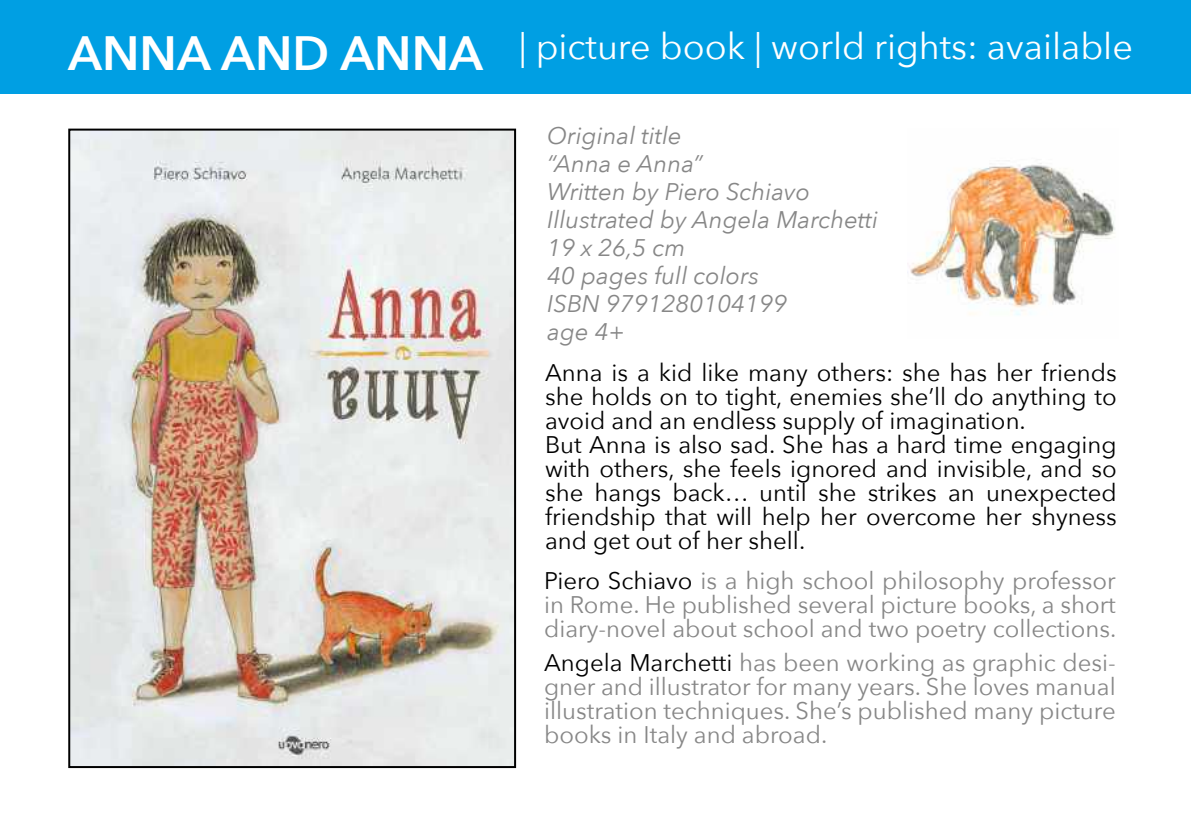
<style>
.page{position:relative;width:1191px;height:840px;background:#fff}
.page>*{position:absolute;margin:0;border:0;box-sizing:border-box;transform-origin:0 0}
.t1{font:600 48px "Avenir Next";color:#fff}
.t2{font:36px "Avenir Next";color:#fff}
.t3{font:24px/24px "Avenir Next";color:#000}
.t4{font:24px/24px "Avenir Next";color:#878787;text-align:justify}
.t5{font:italic 24px/28px "Avenir Next";color:#878787}
.s1{color:#000}
</style>
<div class="page">
<img style="left:71px;top:131px;width:442px;height:633px">
<div style="left:68px;top:128px;width:448px;height:639px;border:2px solid #000"></div>
<div style="left:0;top:0;width:1191px;height:94px;background:#009fe3"></div>
<img style="left:907px;top:163px;width:208px;height:152px">
<h1 class="t1" style="left:68px;top:12px;width:416px">ANNA AND ANNA</h1>
<h2 class="t2" style="left:519px;top:16px;width:615px">| picture book | world rights: available</h2>
<p class="t5" style="left:547px;top:121px;width:332px">Original title<br>“Anna e Anna”<br>Written by Piero Schiavo<br>Illustrated by Angela Marchetti<br>19 x 26,5 cm<br>40 pages full colors<br>ISBN 9791280104199<br>age 4+</p>
<p class="t3" style="left:545px;top:359px;width:573px">Anna is a kid like many others: she has her friends she holds on to tight, enemies she’ll do anything to avoid and an endless supply of imagination.<br>But Anna is also sad. She has a hard time engaging with others, she feels ignored and invisible, and so she hangs back… until she strikes an unexpected friendship that will help her overcome her shyness and get out of her shell.</p>
<p class="t4" style="left:544px;top:567px;width:573px"><span class="s1">Piero Schiavo</span> is a high school philosophy professor in Rome. He published several picture books, a short diary-novel about school and two poetry collections.</p>
<p class="t4" style="left:544px;top:649px;width:573px"><span class="s1">Angela Marchetti</span> has been working as graphic desi&shy;gner and illustrator for many years. She loves manual illustration techniques. She’s published many picture books in Italy and abroad.</p>
</div>
